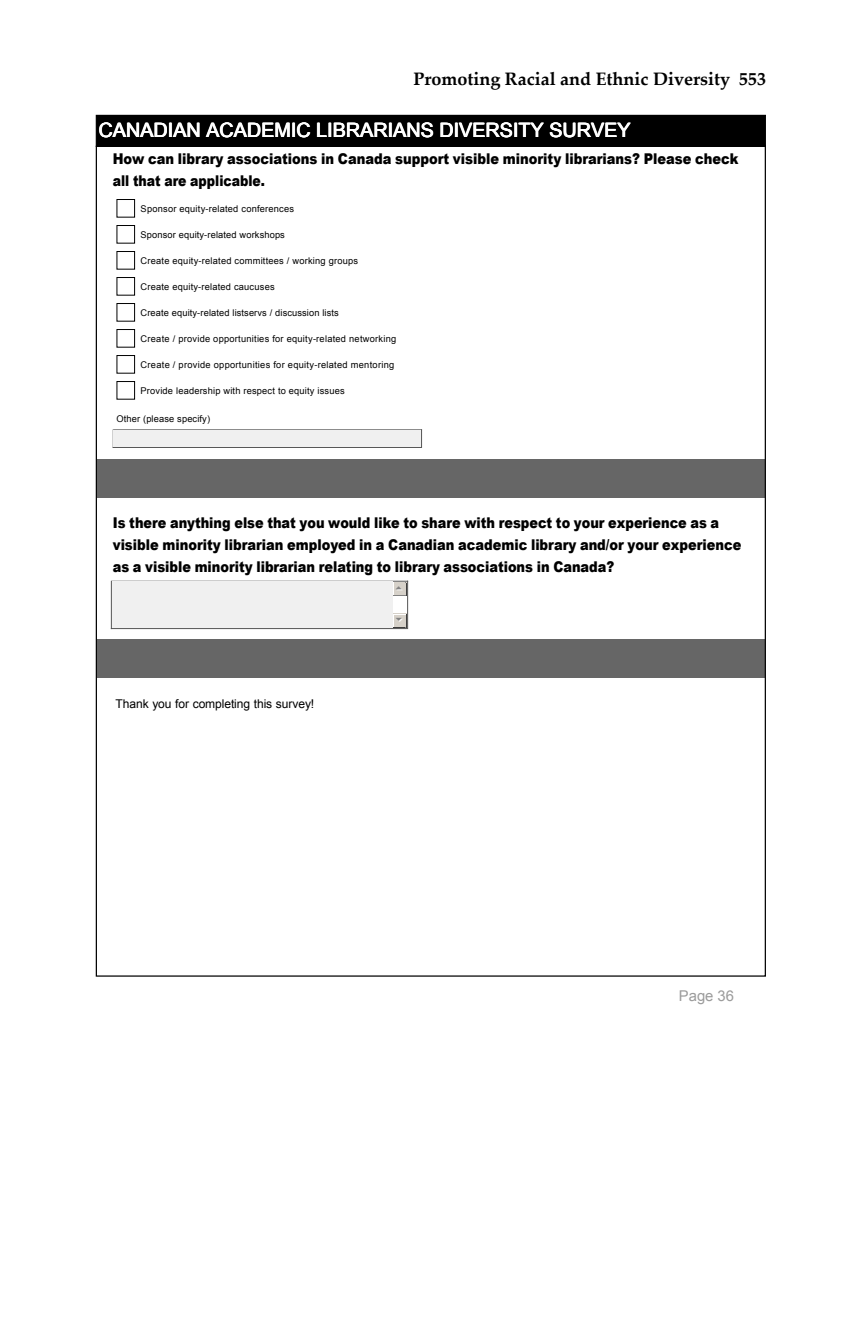
<style>
.page{position:relative;width:864px;height:1332px;background:#fff}
.page>*{position:absolute;margin:0;border:0;box-sizing:border-box;transform-origin:0 0}
.t1{font:19.8px "Arial";color:#fff}
.t2{font:700 18px "Palatino Linotype";color:#000}
.t3{font:900 14.8px/22.2px "Arial";color:#000;scale:.87 1}
.t4{font:900 14.8px/22.2px "Arial";color:#000;scale:.88 1}
.t5{font:14.8px "Arial";color:#9b9b9b}
.t6{font:12px "Arial";letter-spacing:-.01em;color:#000}
.t7{font:9.2px "Arial";letter-spacing:.02em;color:#000}
.s1{font-style:inherit}
</style>
<div class="page">
<div style="left:97px;top:116px;width:668px;height:30px;background:#000"></div>
<div style="left:96px;top:115px;width:670px;height:32px;border:1px solid #000"></div>
<div style="left:97px;top:459px;width:668px;height:38px;background:#666"></div>
<hr style="left:112px;top:581px;width:296px;height:1px;background:#545454">
<hr style="left:111px;top:581px;width:1px;height:48px;background:#545454">
<hr style="left:407px;top:581px;width:1px;height:47px;background:#545454">
<hr style="left:111px;top:628px;width:297px;height:1px;background:#545454">
<div style="left:112px;top:582px;width:280px;height:46px;background:#f0f0f0"></div>
<div style="left:97px;top:639px;width:668px;height:38px;background:#666"></div>
<hr style="left:114px;top:429px;width:308px;height:1px;background:#545454">
<svg style="left:113px;top:430px;width:1px;height:17px"></svg>
<svg style="left:421px;top:430px;width:1px;height:17px"></svg>
<hr style="left:113px;top:447px;width:309px;height:1px;background:#545454">
<div style="left:114px;top:430px;width:307px;height:17px;background:#f0f0f0"></div>
<div style="left:116px;top:199px;width:19px;height:19px;border:1px solid #000"></div>
<div style="left:116px;top:225px;width:19px;height:19px;border:1px solid #000"></div>
<div style="left:116px;top:251px;width:19px;height:19px;border:1px solid #000"></div>
<div style="left:116px;top:277px;width:19px;height:19px;border:1px solid #000"></div>
<div style="left:116px;top:303px;width:19px;height:19px;border:1px solid #000"></div>
<div style="left:116px;top:329px;width:19px;height:19px;border:1px solid #000"></div>
<div style="left:116px;top:355px;width:19px;height:19px;border:1px solid #000"></div>
<div style="left:116px;top:381px;width:19px;height:19px;border:1px solid #000"></div>
<svg style="left:392px;top:582px;width:15px;height:15px"></svg>
<svg style="left:392px;top:613px;width:15px;height:15px"></svg>
<h2 class="t2" style="left:413px;top:66px;width:354px">Promoting Racial and Ethnic Diversity 553</h2>
<h1 class="t1" style="left:98px;top:117px;width:534px">CANADIAN ACADEMIC LIBRARIANS DIVERSITY SURVEY</h1>
<h3 class="t4" style="left:113px;top:147px;width:713px">How can library associations in Canada support visible minority librarians? Please check all that are applicable.</h3>
<p class="t7" style="left:141px;top:203px;width:155px">Sponsor equity<span class="s1">-</span>related conferences</p>
<p class="t7" style="left:141px;top:229px;width:146px">Sponsor equity<span class="s1">-</span>related workshops</p>
<p class="t7" style="left:141px;top:255px;width:219px">Create equity<span class="s1">-</span>related committees / working groups</p>
<p class="t7" style="left:141px;top:281px;width:136px">Create equity<span class="s1">-</span>related caucuses</p>
<p class="t7" style="left:141px;top:307px;width:200px">Create equity<span class="s1">-</span>related listservs / discussion lists</p>
<p class="t7" style="left:141px;top:333px;width:257px">Create / provide opportunities for equity<span class="s1">-</span>related networking</p>
<p class="t7" style="left:141px;top:359px;width:255px">Create / provide opportunities for equity<span class="s1">-</span>related mentoring</p>
<p class="t7" style="left:141px;top:385px;width:206px">Provide leadership with respect to equity issues</p>
<p class="t7" style="left:116px;top:413px;width:95px">Other (please specify)</p>
<p class="t3" style="left:113px;top:511px;width:724px">Is there anything else that you would like to share with respect to your experience as a visible minority librarian employed in a Canadian academic library and/or your experience as a visible minority librarian relating to library associations in Canada?</p>
<h3 class="t6" style="left:116px;top:696px;width:200px">Thank you for completing this survey!</h3>
<h3 class="t5" style="left:679px;top:987px;width:57px">Page 36</h3>
</div>
